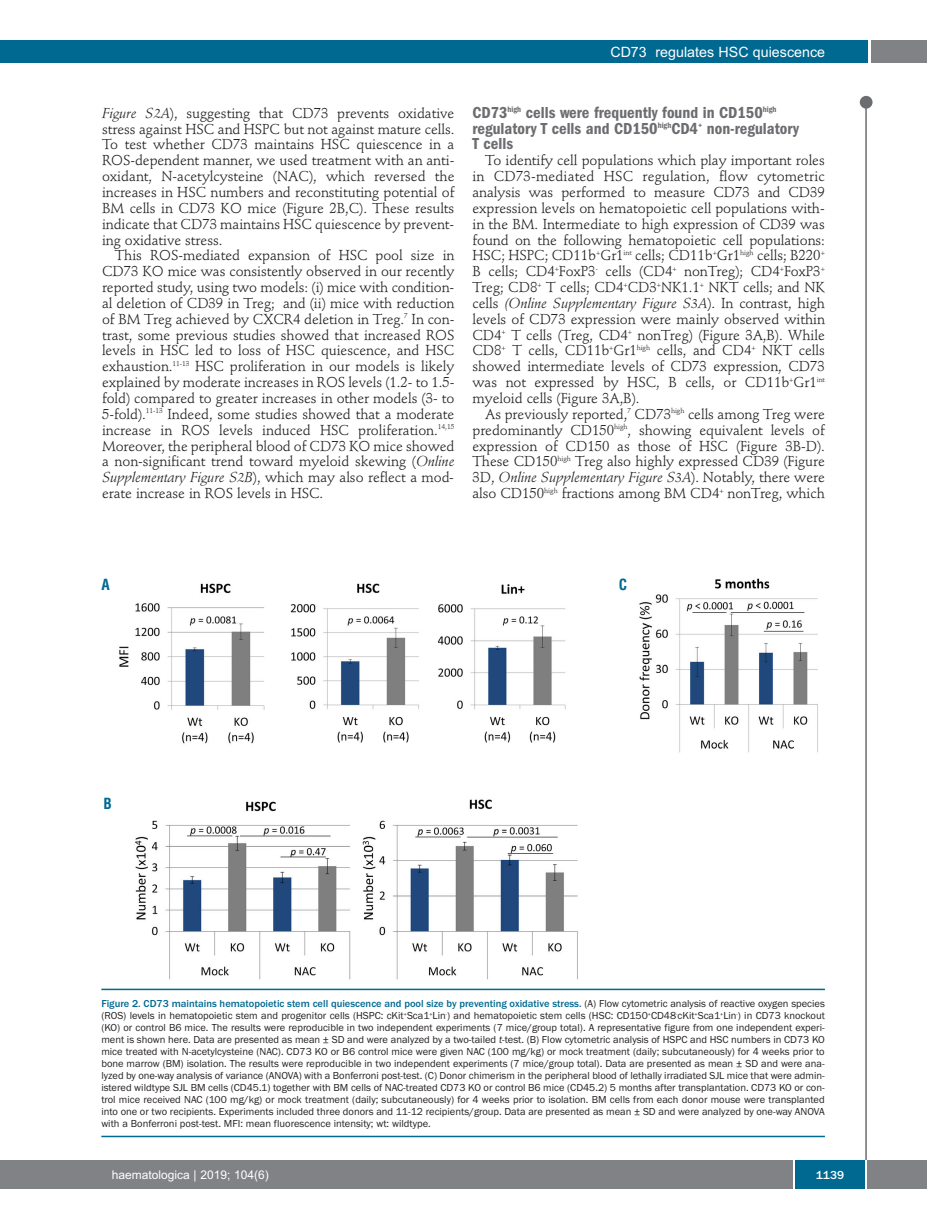
<style>
.page{position:relative;width:927px;height:1225px;background:#fff}
.page>*{position:absolute;margin:0;border:0;box-sizing:border-box;transform-origin:0 0}
.t1{font:600 condensed 16.5px/15.9px "Franklin Gothic";color:#6c6d70}
.t2{font:700 condensed 15px "Helvetica";color:#006991}
.t3{font:14.25px/15.9px "Stempel Schneidler";letter-spacing:-.005em;color:#231f20;text-align:justify}
.t4{font:14.25px "Arial";color:#fff}
.t5{font:12px "Arial";color:#fff}
.t6{font:500 12px "Franklin Gothic";color:#fff}
.t7{font:10.5px/12px "Franklin Gothic";color:#231f20;text-align:justify}
.s1{font-style:italic}
.s2{font-weight:500;color:#006991}
</style>
<div class="page">
<div style="left:860px;top:96px;width:12px;height:13px;background:#6c6d70;border-radius:50%"></div>
<hr style="left:865px;top:98px;width:2px;height:1062px;background:#6c6d70">
<div style="left:871px;top:40px;width:56px;height:22px;background:#808285"></div>
<div style="left:18px;top:40px;width:849px;height:22px;background:#006991"></div>
<div style="left:17px;top:1160px;width:910px;height:28px;background:#808285"></div>
<div style="left:795px;top:1160px;width:70px;height:28px;background:#006991"></div>
<hr style="left:793px;top:1160px;width:2px;height:28px;background:#fff">
<hr style="left:865px;top:1160px;width:2px;height:28px;background:#fff">
<div style="left:0;top:40px;width:19px;height:22px;background:#006991"></div>
<div style="left:0;top:1160px;width:18px;height:28px;background:#808285"></div>
<img style="left:119px;top:578px;width:699px;height:402px">
<hr style="left:101px;top:988px;width:724px;height:2px;background:#006991">
<hr style="left:101px;top:1135px;width:724px;height:2px;background:#006991">
<p class="t4" style="left:610px;top:44px;width:216px">CD73 regulates HSC quiescence</p>
<p class="t3" style="left:102px;top:106px;width:354px"><span class="s1">Figure S2A</span>), suggesting that CD73 prevents oxidative stress against HSC and HSPC but not against mature cells.<br>To test whether CD73 maintains HSC quiescence in a ROS-dependent manner, we used treatment with an anti&shy;oxidant, N-acetylcysteine (NAC), which reversed the increases in HSC numbers and reconstituting potential of BM cells in CD73 KO mice (Figure 2B,C). These results indicate that CD73 maintains HSC quiescence by prevent&shy;ing oxidative stress.</p>
<p class="t3" style="left:102px;top:249px;width:354px;text-indent:13px">This ROS-mediated expansion of HSC pool size in CD73 KO mice was consistently observed in our recently reported study, using two models: (i) mice with condition&shy;al deletion of CD39 in Treg; and (ii) mice with reduction of BM Treg achieved by CXCR4 deletion in Treg.<sup>7</sup> In con&shy;trast, some previous studies showed that increased ROS levels in HSC led to loss of HSC quiescence, and HSC exhaustion.<sup>11-13</sup> HSC proliferation in our models is likely explained by moderate increases in ROS levels (1.2- to 1.5- fold) compared to greater increases in other models (3- to 5-fold).<sup>11-13</sup> Indeed, some studies showed that a moderate increase in ROS levels induced HSC proliferation.<sup>14,15<br></sup>Moreover, the peripheral blood of CD73 KO mice showed a non-significant trend toward myeloid skewing (<span class="s1">Online Supplementary Figure S2B</span>), which may also reflect a mod&shy;erate increase in ROS levels in HSC.</p>
<p class="t1" style="left:472px;top:106px;width:328px">CD73<sup>high</sup> cells were frequently found in CD150<sup>high </sup>regulatory T cells and CD150<sup>high</sup>CD4<sup>+</sup> non-regulatory<br>T cells</p>
<p class="t3" style="left:472px;top:154px;width:354px;text-indent:13px">To identify cell populations which play important roles in CD73-mediated HSC regulation, flow cytometric analysis was performed to measure CD73 and CD39 expression levels on hematopoietic cell populations with&shy;in the BM. Intermediate to high expression of CD39 was found on the following hematopoietic cell populations:<br>HSC; HSPC; CD11b<sup>+</sup>Gr1<sup>int</sup> cells; CD11b<sup>+</sup>Gr1<sup>high</sup> cells; B220<sup>+ </sup>B cells; CD4<sup>+</sup>FoxP3<sup>-</sup> cells (CD4<sup>+</sup> nonTreg); CD4<sup>+</sup>FoxP3<sup>+ </sup>Treg; CD8<sup>+</sup> T cells; CD4<sup>+</sup>CD3<sup>+</sup>NK1.1<sup>+</sup> NKT cells; and NK cells <span class="s1">(Online Supplementary Figure S3A</span>). In contrast, high levels of CD73 expression were mainly observed within CD4<sup>+</sup> T cells (Treg, CD4<sup>+</sup> nonTreg) (Figure 3A,B). While CD8<sup>+</sup> T cells, CD11b<sup>+</sup>Gr1<sup>high</sup> cells, and CD4<sup>+</sup> NKT cells showed intermediate levels of CD73 expression, CD73 was not expressed by HSC, B cells, or CD11b<sup>+</sup>Gr1<sup>int </sup>myeloid cells (Figure 3A,B).</p>
<p class="t3" style="left:472px;top:407px;width:354px;text-indent:13px">As previously reported,<sup>7</sup> CD73<sup>high</sup> cells among Treg were predominantly CD150<sup>high</sup>, showing equivalent levels of expression of CD150 as those of HSC (Figure 3B-D).<br>These CD150<sup>high</sup> Treg also highly expressed CD39 (Figure 3D, <span class="s1">Online Supplementary Figure S3A</span>). Notably, there were also CD150<sup>high</sup> fractions among BM CD4<sup>+</sup> nonTreg, which</p>
<p class="t2" style="left:101px;top:576px;width:10px">A</p>
<p class="t2" style="left:619px;top:576px;width:10px">C</p>
<p class="t2" style="left:103px;top:794px;width:10px">B</p>
<p class="t7" style="left:101px;top:997px;width:725px"><span class="s2">Figure 2. CD73 maintains hematopoietic stem cell quiescence and pool size by preventing oxidative stress.</span> (A) Flow cytometric analysis of reactive oxygen species (ROS) levels in hematopoietic stem and progenitor cells (HSPC: cKit<sup>+</sup>Sca1<sup>+</sup>Lin<sup>-</sup>) and hematopoietic stem cells (HSC: CD150<sup>+</sup>CD48<sup>-</sup>cKit<sup>+</sup>Sca1<sup>+</sup>Lin<sup>-</sup>) in CD73 knockout (KO) or control B6 mice. The results were reproducible in two independent experiments (7 mice/group total). A representative figure from one independent experi&shy;ment is shown here. Data are presented as mean ± SD and were analyzed by a two-tailed <span class="s1">t</span>-test. (B) Flow cytometric analysis of HSPC and HSC numbers in CD73 KO mice treated with N-acetylcysteine (NAC). CD73 KO or B6 control mice were given NAC (100 mg/kg) or mock treatment (daily; subcutaneously) for 4 weeks prior to bone marrow (BM) isolation. The results were reproducible in two independent experiments (7 mice/group total). Data are presented as mean ± SD and were ana&shy;lyzed by one-way analysis of variance (ANOVA) with a Bonferroni post-test. (C) Donor chimerism in the peripheral blood of lethally irradiated SJL mice that were admin&shy;istered wildtype SJL BM cells (CD45.1) together with BM cells of NAC-treated CD73 KO or control B6 mice (CD45.2) 5 months after transplantation. CD73 KO or con&shy;trol mice received NAC (100 mg/kg) or mock treatment (daily; subcutaneously) for 4 weeks prior to isolation. BM cells from each donor mouse were transplanted into one or two recipients. Experiments included three donors and 11-12 recipients/group. Data are presented as mean ± SD and were analyzed by one-way ANOVA with a Bonferroni post-test. MFI: mean fluorescence intensity; wt: wildtype.</p>
<p class="t5" style="left:112px;top:1167px;width:158px">haematologica | 2019; 104(6)</p>
<p class="t6" style="left:816px;top:1167px;width:30px">1139</p>
</div>
